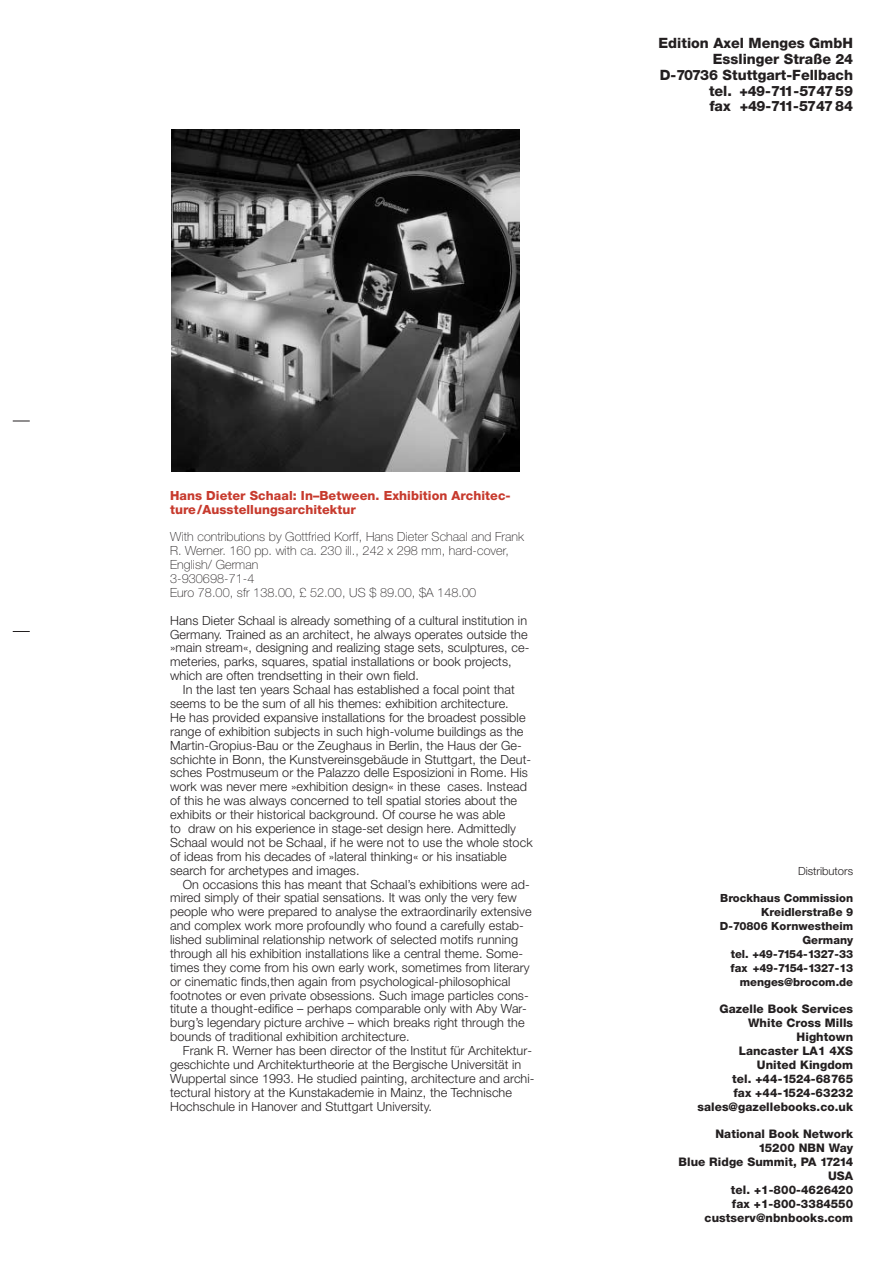
<style>
.page{position:relative;width:893px;height:1263px;background:#fff}
.page>*{position:absolute;margin:0;border:0;box-sizing:border-box;transform-origin:0 0}
.t1{font:800 14.25px/15.8px "Helvetica Neue";color:#231f20;text-align:right}
.t2{font:300 12.6px/14px "Helvetica Neue";letter-spacing:.005em;color:#231f20}
.t3{font:100 12.6px/14px "Helvetica Neue";letter-spacing:.005em;color:#231f20}
.t4{font:800 12.6px/14px "Helvetica Neue";letter-spacing:.005em;color:#c73a2d}
.t5{font:800 11.85px/14px "Helvetica Neue";letter-spacing:.005em;color:#231f20;text-align:right}
.t6{font:800 11.25px/14px "Helvetica Neue";color:#231f20;text-align:right}
.t7{font:300 11.25px "Helvetica Neue";color:#231f20}
</style>
<div class="page">
<svg style="left:13px;top:421px;width:17px;height:1px"></svg>
<svg style="left:13px;top:631px;width:17px;height:1px"></svg>
<img style="left:171px;top:129px;width:349px;height:343px">
<p class="t1" style="left:658px;top:37px;width:196px">Edition Axel Menges GmbH<br>Esslinger Straße 24<br>D-70736 Stuttgart-Fellbach tel. +49-711-574759<br>fax +49-711-574784</p>
<p class="t4" style="left:170px;top:489px;width:342px">Hans Dieter Schaal: In–Between. Exhibition Architec&shy;ture/Ausstellungsarchitektur</p>
<p class="t3" style="left:170px;top:531px;width:355px">With contributions by Gottfried Korff, Hans Dieter Schaal and Frank R. Werner. 160 pp. with ca. 230 ill., 242 x 298 mm, hard-cover, English/ German<br>3-930698-71-4<br>Euro 78.00, sfr 138.00, £ 52.00, US $ 89.00, $A 148.00</p>
<p class="t2" style="left:170px;top:614px;width:361px">Hans Dieter Schaal is already something of a cultural institution in Germany. Trained as an architect, he always operates outside the »main stream«, designing and realizing stage sets, sculptures, ce&shy;meteries, parks, squares, spatial installations or book projects, which are often trendsetting in their own field.</p>
<p class="t2" style="left:170px;top:684px;width:364px;text-indent:13px">In the last ten years Schaal has established a focal point that seems to be the sum of all his themes: exhibition architecture.<br>He has provided expansive installations for the broadest possible range of exhibition subjects in such high-volume buildings as the Martin-Gropius-Bau or the Zeughaus in Berlin, the Haus der Ge&shy;schichte in Bonn, the Kunstvereinsgebäude in Stuttgart, the Deut&shy;sches Postmuseum or the Palazzo delle Esposizioni in Rome. His work was never mere »exhibition design« in these cases. Instead of this he was always concerned to tell spatial stories about the exhibits or their historical background. Of course he was able<br>to draw on his experience in stage-set design here. Admittedly Schaal would not be Schaal, if he were not to use the whole stock of ideas from his decades of »lateral thinking« or his insatiable search for archetypes and images.</p>
<p class="t2" style="left:170px;top:878px;width:363px;text-indent:13px">On occasions this has meant that Schaal’s exhibitions were ad&shy;mired simply of their spatial sensations. It was only the very few people who were prepared to analyse the extraordinarily extensive and complex work more profoundly who found a carefully estab&shy;lished subliminal relationship network of selected motifs running through all his exhibition installations like a central theme. Some&shy;times they come from his own early work, sometimes from literary or cinematic finds,then again from psychological-philosophical footnotes or even private obsessions. Such image particles cons&shy;titute a thought-edifice – perhaps comparable only with Aby War&shy;burg’s legendary picture archive – which breaks right through the bounds of traditional exhibition architecture.</p>
<p class="t2" style="left:170px;top:1045px;width:366px;text-indent:13px">Frank R. Werner has been director of the Institut für Architektur&shy;geschichte und Architekturtheorie at the Bergische Universität in Wuppertal since 1993. He studied painting, architecture and archi&shy;tectural history at the Kunstakademie in Mainz, the Technische Hochschule in Hanover and Stuttgart University.</p>
<p class="t7" style="left:798px;top:866px;width:57px">Distributors</p>
<p class="t6" style="left:720px;top:892px;width:135px">Brockhaus Commission<br>Kreidlerstraße 9<br>D-70806 Kornwestheim<br>Germany<br>tel. +49-7154-1327-33 fax +49-7154-1327-13 menges@brocom.de</p>
<p class="t5" style="left:697px;top:1003px;width:157px">Gazelle Book Services<br>White Cross Mills<br>Hightown<br>Lancaster LA1 4XS<br>United Kingdom<br>tel. +44-1524-68765<br>fax +44-1524-63232 sales@gazellebooks.co.uk</p>
<p class="t5" style="left:678px;top:1128px;width:176px">National Book Network<br>15200 NBN Way<br>Blue Ridge Summit, PA 17214<br>USA<br>tel. +1-800-4626420<br>fax +1-800-3384550 custserv@nbnbooks.com</p>
</div>
